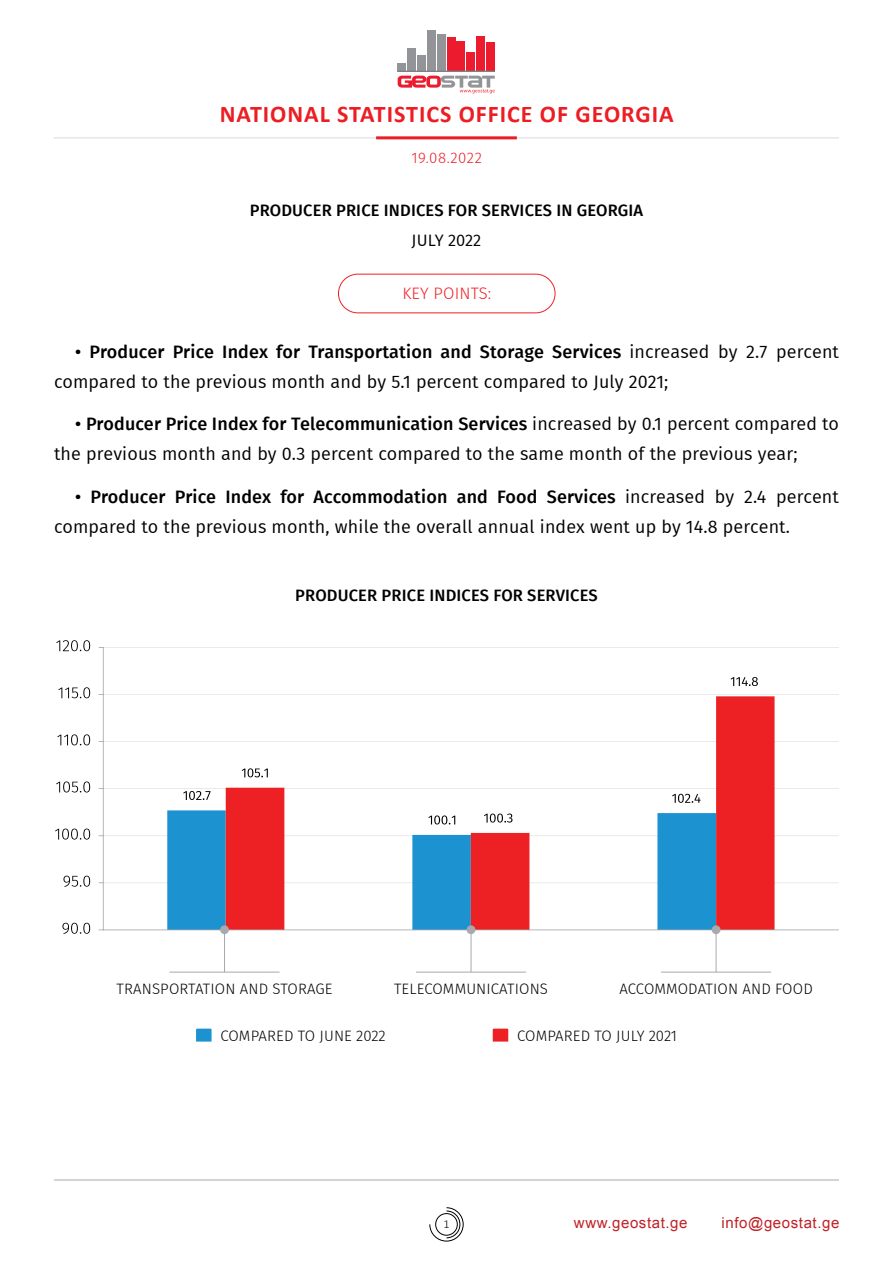
<style>
.page{position:relative;width:893px;height:1263px;background:#fff}
.page>*{position:absolute;margin:0;border:0;box-sizing:border-box;transform-origin:0 0}
.t1{font:700 24px "Calibri";letter-spacing:.04em;color:#ed1d24}
.t2{font:18px/30px "Fira GO";letter-spacing:.01em;color:#000}
.t3{font:500 16.5px "Fira GO";letter-spacing:.01em;color:#000}
.t4{font:300 16.5px "Fira GO";letter-spacing:.01em;color:#ed2124}
.t5{font:16.5px "Fira GO";color:#000}
.t6{font:300 15px "Fira GO";letter-spacing:.01em;color:#000}
.t7{font:15px "BPG Ingiri Arial";letter-spacing:.04em;color:#c12026}
.t8{font:300 15px "Fira GO";letter-spacing:.04em;color:#ed1d24}
.t9{font:300 12px "Calibri";color:#000}
.s1{font-weight:500}
</style>
<div class="page">
<svg style="left:429px;top:1207px;width:35px;height:34px"></svg>
<hr style="left:54px;top:1179px;width:785px;height:1px;background:#a7a9ac">
<hr style="left:54px;top:137px;width:785px;height:2px;background:#e6e7e8">
<hr style="left:376px;top:136px;width:141px;height:3px;background:#ed1d24">
<div style="left:398px;top:63px;width:8px;height:9px;background:#929497"></div>
<div style="left:407px;top:48px;width:9px;height:24px;background:#929497"></div>
<div style="left:417px;top:55px;width:9px;height:17px;background:#929497"></div>
<div style="left:427px;top:30px;width:9px;height:42px;background:#929497"></div>
<div style="left:437px;top:34px;width:9px;height:38px;background:#929497"></div>
<div style="left:447px;top:37px;width:8px;height:35px;background:#ec1b2e"></div>
<div style="left:457px;top:42px;width:8px;height:30px;background:#ec1b2e"></div>
<div style="left:466px;top:52px;width:9px;height:20px;background:#ec1b2e"></div>
<div style="left:476px;top:36px;width:9px;height:36px;background:#ec1b2e"></div>
<div style="left:486px;top:42px;width:9px;height:30px;background:#ec1b2e"></div>
<hr style="left:398px;top:71px;width:97px;height:1px;background:#808184">
<svg style="left:398px;top:76px;width:97px;height:17px"></svg>
<svg style="left:99px;top:647px;width:740px;height:283px"></svg>
<svg style="left:62px;top:923px;width:28px;height:11px"></svg>
<svg style="left:63px;top:876px;width:27px;height:11px"></svg>
<svg style="left:55px;top:828px;width:35px;height:11px"></svg>
<svg style="left:56px;top:781px;width:34px;height:11px"></svg>
<svg style="left:57px;top:734px;width:33px;height:11px"></svg>
<svg style="left:58px;top:687px;width:32px;height:11px"></svg>
<svg style="left:56px;top:640px;width:34px;height:11px"></svg>
<div style="left:338px;top:274px;width:217px;height:39px;border:1px solid #ed2124;border-radius:19px"></div>
<div style="left:220px;top:925px;width:9px;height:9px;background:#a7a9ac;border-radius:50%"></div>
<hr style="left:224px;top:928px;width:1px;height:44px;background:#a7a9ac">
<hr style="left:169px;top:972px;width:111px;height:1px;background:#a7a9ac">
<div style="left:467px;top:925px;width:8px;height:9px;background:#a7a9ac;border-radius:50%"></div>
<hr style="left:471px;top:928px;width:1px;height:44px;background:#a7a9ac">
<hr style="left:416px;top:972px;width:110px;height:1px;background:#a7a9ac">
<div style="left:712px;top:925px;width:8px;height:9px;background:#a7a9ac;border-radius:50%"></div>
<hr style="left:716px;top:928px;width:1px;height:44px;background:#a7a9ac">
<hr style="left:661px;top:972px;width:110px;height:1px;background:#a7a9ac">
<svg style="left:196px;top:1028px;width:16px;height:13px"></svg>
<svg style="left:493px;top:1028px;width:15px;height:13px"></svg>
<h1 class="t1" style="left:220px;top:97px;width:455px">NATIONAL STATISTICS OFFICE OF GEORGIA</h1>
<p class="t8" style="left:411px;top:149px;width:72px">19.08.2022</p>
<p class="t3" style="left:250px;top:200px;width:395px">PRODUCER PRICE INDICES FOR SERVICES IN GEORGIA</p>
<p class="t5" style="left:412px;top:230px;width:71px">JULY 2022</p>
<p class="t4" style="left:402px;top:284px;width:90px">KEY POINTS:</p>
<p class="t2" style="left:54px;top:336px;width:786px;text-indent:21px"><span class="s1">• Producer Price Index for Transportation and Storage Services</span> increased by 2.7 percent compared to the previous month and by 5.1 percent compared to July 2021;</p>
<p class="t2" style="left:54px;top:409px;width:786px;text-indent:21px"><span class="s1">• Producer Price Index for Telecommunication Services</span> increased by 0.1 percent compared to the previous month and by 0.3 percent compared to the same month of the previous year;</p>
<p class="t2" style="left:54px;top:482px;width:786px;text-indent:21px"><span class="s1">• Producer Price Index for Accommodation and Food Services</span> increased by 2.4 percent compared to the previous month, while the overall annual index went up by 14.8 percent.</p>
<p class="t3" style="left:295px;top:586px;width:304px">PRODUCER PRICE INDICES FOR SERVICES</p>
<p class="t6" style="left:117px;top:980px;width:217px">TRANSPORTATION AND STORAGE</p>
<p class="t6" style="left:394px;top:980px;width:155px">TELECOMMUNICATIONS</p>
<p class="t6" style="left:619px;top:980px;width:195px">ACCOMMODATION AND FOOD</p>
<p class="t6" style="left:220px;top:1027px;width:167px">COMPARED TO JUNE 2022</p>
<p class="t6" style="left:517px;top:1027px;width:161px">COMPARED TO JULY 2021</p>
<p class="t9" style="left:443px;top:1217px;width:8px">1</p>
<p class="t7" style="left:574px;top:1213px;width:115px">www.geostat.ge</p>
<p class="t7" style="left:722px;top:1213px;width:119px">info@geostat.ge</p>
</div>
